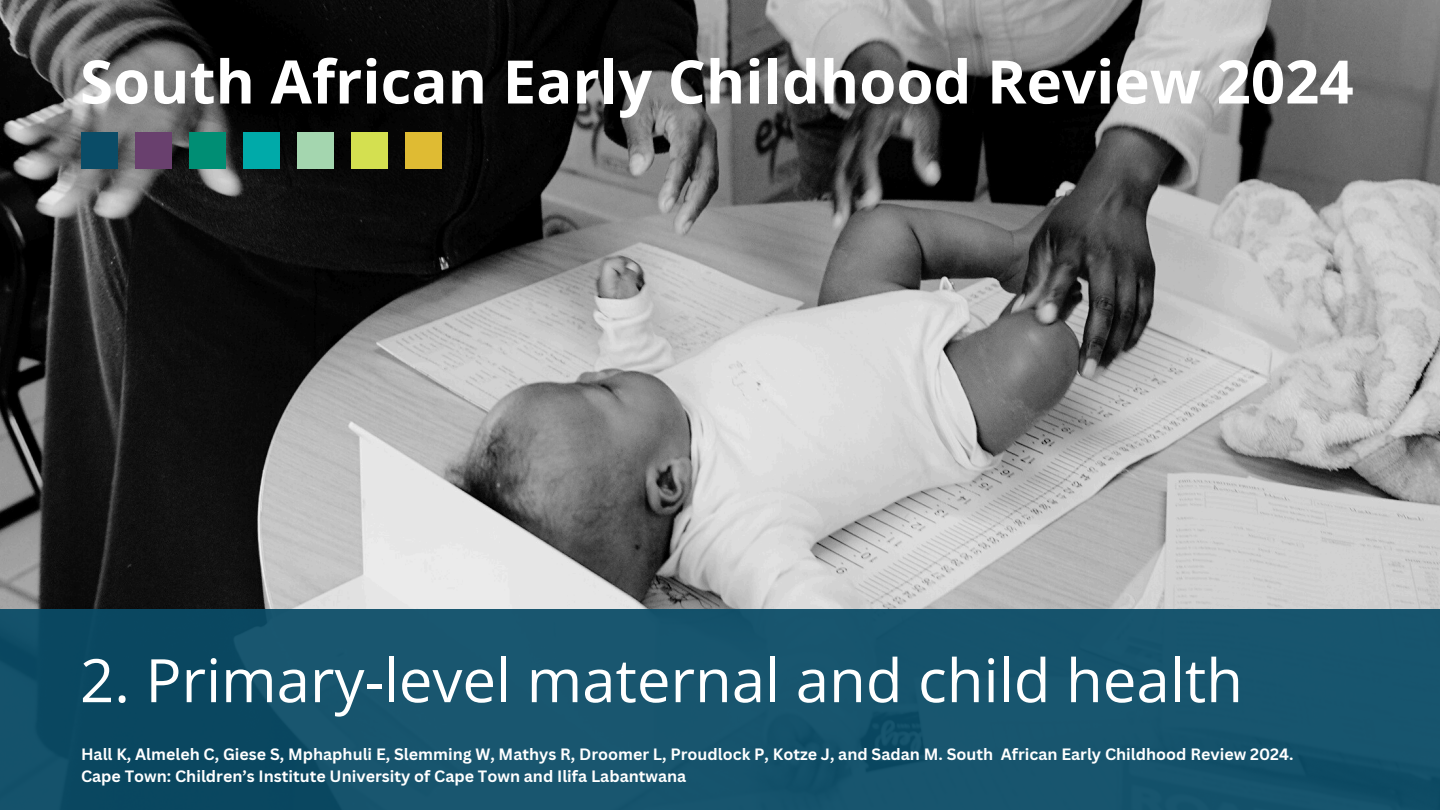
<style>
.page{position:relative;width:1440px;height:810px;background:#fff}
.page>*{position:absolute;margin:0;border:0;box-sizing:border-box;transform-origin:0 0}
.t1{font:60px "Open Sans";color:#fff}
.t2{font:700 60px "Open Sans";color:#fff}
.t3{font:700 16px/21.8px "Canva Sans";color:#fff}
</style>
<div class="page">
<img style="left:0;top:0;width:1440px;height:609px">
<div style="left:0;top:609px;width:1440px;height:201px;background:linear-gradient(to right,#114e67,#19566f)"></div>
<div style="left:81px;top:133px;width:36px;height:36px;background:#0a4c67"></div>
<div style="left:135px;top:133px;width:36px;height:36px;background:#69406e"></div>
<div style="left:189px;top:133px;width:36px;height:36px;background:#008e74"></div>
<div style="left:351px;top:133px;width:36px;height:36px;background:#d4e050"></div>
<div style="left:243px;top:133px;width:36px;height:36px;background:#00aaa9"></div>
<div style="left:297px;top:133px;width:36px;height:36px;background:#a4d6af"></div>
<div style="left:405px;top:133px;width:36px;height:36px;background:#dfbb33"></div>
<h2 class="t2" style="left:80px;top:39px;width:1275px">South African Early Childhood Review 2024</h2>
<h1 class="t1" style="left:80px;top:638px;width:1165px">2. Primary-level maternal and child health</h1>
<p class="t3" style="left:81px;top:743px;width:1214px">Hall K, Almeleh C, Giese S, Mphaphuli E, Slemming W, Mathys R, Droomer L, Proudlock P, Kotze J, and Sadan M. South African Early Childhood Review 2024.<br>Cape Town: Children’s Institute University of Cape Town and Ilifa Labantwana</p>
</div>
